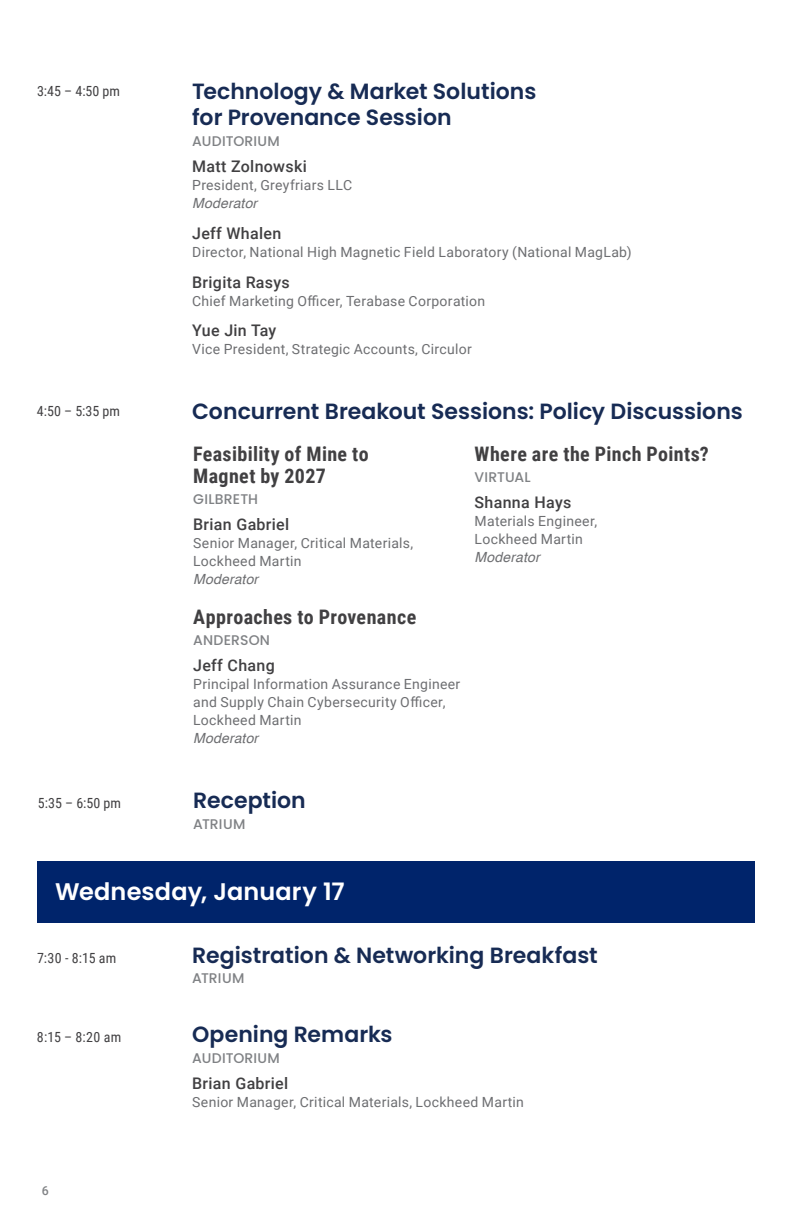
<style>
.page{position:relative;width:792px;height:1224px;background:#fff}
.page>*{position:absolute;margin:0;border:0;box-sizing:border-box;transform-origin:0 0}
.t1{font:600 24px "Poppins";letter-spacing:.005em;color:#fff}
.t2{font:600 22px/26px "Poppins";color:#172b54}
.t3{font:700 20px/22px "Roboto Condensed";letter-spacing:.02em;color:#414042}
.t4{font:500 16px "Roboto";letter-spacing:.02em;color:#414042}
.t5{font:14px/18px "Roboto";letter-spacing:.02em;color:#6d6e71}
.t6{font:14px "Roboto Condensed";color:#414042}
.t7{font:500 14px "Poppins";letter-spacing:.01em;color:#808285}
.t8{font:italic 14px "Helvetica";letter-spacing:.015em;color:#6d6e71}
.t9{font:500 12.4px "Roboto";color:#808285}
</style>
<div class="page">
<div style="left:37px;top:861px;width:718px;height:61px;background:#00246b"></div>
<p class="t6" style="left:37px;top:81px;width:85px">3:45 – 4:50 pm</p>
<h2 class="t2" style="left:192px;top:78px;width:346px">Technology &amp; Market Solutions for Provenance Session</h2>
<p class="t7" style="left:192px;top:133px;width:89px">AUDITORIUM</p>
<p class="t4" style="left:192px;top:156px;width:116px">Matt Zolnowski</p>
<p class="t5" style="left:192px;top:176px;width:162px">President, Greyfriars LLC</p>
<p class="t8" style="left:192px;top:193px;width:67px">Moderator</p>
<p class="t4" style="left:192px;top:222px;width:91px">Jeff Whalen</p>
<p class="t5" style="left:192px;top:243px;width:441px">Director, National High Magnetic Field Laboratory (National MagLab)</p>
<p class="t4" style="left:192px;top:271px;width:99px">Brigita Rasys</p>
<p class="t5" style="left:192px;top:291px;width:295px">Chief Marketing Officer, Terabase Corporation</p>
<p class="t4" style="left:192px;top:319px;width:86px">Yue Jin Tay</p>
<p class="t5" style="left:192px;top:340px;width:281px">Vice President, Strategic Accounts, Circulor</p>
<p class="t6" style="left:37px;top:401px;width:85px">4:50 – 5:35 pm</p>
<h2 class="t2" style="left:192px;top:398px;width:552px">Concurrent Breakout Sessions: Policy Discussions</h2>
<h3 class="t3" style="left:193px;top:442px;width:177px">Feasibility of Mine to<br>Magnet by 2027</h3>
<p class="t7" style="left:193px;top:491px;width:66px">GILBRETH</p>
<p class="t4" style="left:193px;top:513px;width:98px">Brian Gabriel</p>
<p class="t5" style="left:193px;top:534px;width:221px">Senior Manager, Critical Materials,<br>Lockheed Martin</p>
<p class="t8" style="left:193px;top:568px;width:67px">Moderator</p>
<h3 class="t3" style="left:193px;top:605px;width:225px">Approaches to Provenance</h3>
<p class="t7" style="left:193px;top:632px;width:78px">ANDERSON</p>
<p class="t4" style="left:193px;top:655px;width:83px">Jeff Chang</p>
<p class="t5" style="left:193px;top:675px;width:269px">Principal Information Assurance Engineer and Supply Chain Cybersecurity Officer,<br>Lockheed Martin</p>
<p class="t8" style="left:193px;top:728px;width:67px">Moderator</p>
<h3 class="t3" style="left:475px;top:442px;width:236px">Where are the Pinch Points?</h3>
<p class="t7" style="left:475px;top:469px;width:58px">VIRTUAL</p>
<p class="t4" style="left:475px;top:491px;width:98px">Shanna Hays</p>
<p class="t5" style="left:475px;top:512px;width:124px">Materials Engineer,<br>Lockheed Martin</p>
<p class="t8" style="left:475px;top:546px;width:67px">Moderator</p>
<p class="t6" style="left:38px;top:793px;width:85px">5:35 – 6:50 pm</p>
<h2 class="t2" style="left:193px;top:788px;width:114px">Reception</h2>
<p class="t7" style="left:193px;top:816px;width:54px">ATRIUM</p>
<h1 class="t1" style="left:55px;top:878px;width:291px">Wednesday, January 17</h1>
<p class="t6" style="left:37px;top:948px;width:81px">7:30 - 8:15 am</p>
<h2 class="t2" style="left:192px;top:942px;width:407px">Registration &amp; Networking Breakfast</h2>
<p class="t7" style="left:192px;top:970px;width:54px">ATRIUM</p>
<p class="t6" style="left:37px;top:1027px;width:86px">8:15 – 8:20 am</p>
<h2 class="t2" style="left:192px;top:1021px;width:202px">Opening Remarks</h2>
<p class="t7" style="left:192px;top:1050px;width:89px">AUDITORIUM</p>
<p class="t4" style="left:192px;top:1072px;width:98px">Brian Gabriel</p>
<p class="t5" style="left:192px;top:1093px;width:333px">Senior Manager, Critical Materials, Lockheed Martin</p>
<p class="t9" style="left:42px;top:1182px;width:9px">6</p>
</div>
